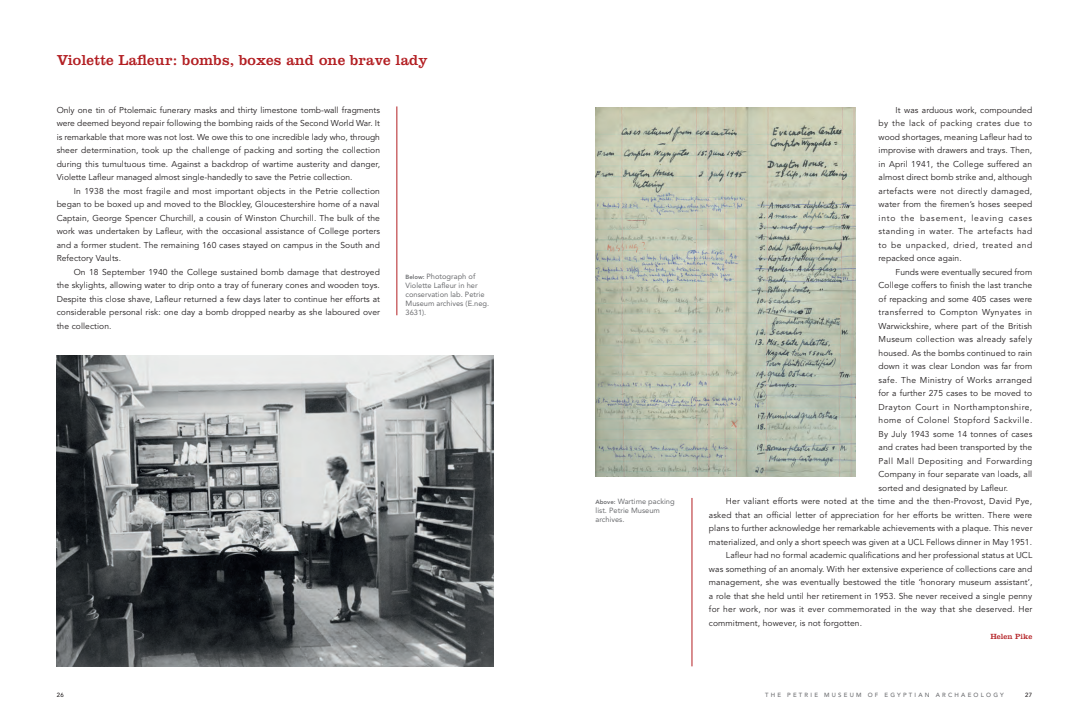
<style>
.page{position:relative;width:1089px;height:723px;background:#fff}
.page>*{position:absolute;margin:0;border:0;box-sizing:border-box;transform-origin:0 0}
.t1{font:15px "Clarendon LT Std";letter-spacing:.01em;color:#b31f23}
.t2{font:8.5px/13.5px "Avenir LT Std";letter-spacing:.01em;color:#231f20;text-align:justify}
.t3{font:8.5px "Avenir LT Std";letter-spacing:.05em;color:#231f20}
.t4{font:8.5px "Avenir LT Std";letter-spacing:.045em;color:#231f20}
.t5{font:8.5px "Avenir LT Std";letter-spacing:.03em;color:#231f20}
.t6{font:8.5px "Avenir LT Std";letter-spacing:.035em;color:#231f20}
.t7{font:7.8px "Clarendon LT Std";letter-spacing:.01em;color:#b31f23}
.t8{font:7.5px/9px "Avenir LT Std";color:#6c6d70}
.t9{font:500 6px "Avenir LT Std";letter-spacing:.37em;color:#6c6d70}
.t10{font:500 6px "Avenir LT Std";color:#231f20}
.s1{font-weight:800;font-size:6px}
</style>
<div class="page">
<img style="left:57px;top:356px;width:436px;height:310px">
<img style="left:595px;top:107px;width:260px;height:370px">
<hr style="left:396px;top:106px;width:1px;height:209px;background:#b31f23">
<hr style="left:691px;top:498px;width:1px;height:168px;background:#b31f23">
<h1 class="t1" style="left:57px;top:51px;width:372px">Violette Lafleur: bombs, boxes and one brave lady</h1>
<p class="t2" style="left:57px;top:103px;width:325px">Only one tin of Ptolemaic funerary masks and thirty limestone tomb-wall fragments were deemed beyond repair following the bombing raids of the Second World War. It is remarkable that more was not lost. We owe this to one incredible lady who, through sheer determination, took up the challenge of packing and sorting the collection during this tumultuous time. Against a backdrop of wartime austerity and danger, Violette Lafleur managed almost single-handedly to save the Petrie collection.</p>
<p class="t2" style="left:57px;top:184px;width:325px;text-indent:17px">In 1938 the most fragile and most important objects in the Petrie collection began to be boxed up and moved to the Blockley, Gloucestershire home of a naval Captain, George Spencer Churchill, a cousin of Winston Churchill. The bulk of the work was undertaken by Lafleur, with the occasional assistance of College porters and a former student. The remaining 160 cases stayed on campus in the South and Refectory Vaults.</p>
<p class="t2" style="left:57px;top:265px;width:325px;text-indent:17px">On 18 September 1940 the College sustained bomb damage that destroyed the skylights, allowing water to drip onto a tray of funerary cones and wooden toys.<br>Despite this close shave, Lafleur returned a few days later to continue her efforts at considerable personal risk: one day a bomb dropped nearby as she laboured over the collection.</p>
<p class="t8" style="left:405px;top:272px;width:85px"><span class="s1">Below:</span> Photograph of<br>Violette Lafleur in her conservation lab. Petrie<br>Museum archives (E.neg.<br>3631).</p>
<p class="t8" style="left:595px;top:497px;width:81px"><span class="s1">Above:</span> Wartime packing list. Petrie Museum archives.</p>
<p class="t2" style="left:878px;top:103px;width:155px;text-indent:17px">It was arduous work, compounded by the lack of packing crates due to wood shortages, meaning Lafleur had to improvise with drawers and trays. Then, in April 1941, the College suffered an almost direct bomb strike and, although artefacts were not directly damaged, water from the firemen’s hoses seeped into the basement, leaving cases standing in water. The artefacts had to be unpacked, dried, treated and repacked once again.</p>
<p class="t2" style="left:895px;top:265px;width:138px">Funds were eventually secured from</p>
<p class="t2" style="left:878px;top:279px;width:155px">College coffers to finish the last tranche</p>
<p class="t2" style="left:878px;top:292px;width:155px">of repacking and some 405 cases were</p>
<p class="t4" style="left:878px;top:307px;width:155px">transferred to Compton Wynyates in</p>
<p class="t2" style="left:878px;top:319px;width:155px">Warwickshire, where part of the British</p>
<p class="t5" style="left:878px;top:334px;width:155px">Museum collection was already safely</p>
<p class="t2" style="left:878px;top:346px;width:155px">housed. As the bombs continued to rain</p>
<p class="t2" style="left:878px;top:360px;width:155px">down it was clear London was far from</p>
<p class="t6" style="left:878px;top:375px;width:155px">safe. The Ministry of Works arranged</p>
<p class="t2" style="left:878px;top:387px;width:155px">for a further 275 cases to be moved to</p>
<p class="t3" style="left:878px;top:402px;width:155px">Drayton Court in Northamptonshire,</p>
<p class="t3" style="left:878px;top:415px;width:155px">home of Colonel Stopford Sackville.</p>
<p class="t2" style="left:878px;top:427px;width:155px">By July 1943 some 14 tonnes of cases</p>
<p class="t2" style="left:878px;top:441px;width:155px">and crates had been transported by the</p>
<p class="t4" style="left:878px;top:456px;width:155px">Pall Mall Depositing and Forwarding</p>
<p class="t2" style="left:878px;top:468px;width:155px">Company in four separate van loads, all</p>
<p class="t2" style="left:878px;top:481px;width:131px">sorted and designated by Lafleur.</p>
<p class="t2" style="left:726px;top:495px;width:308px">Her valiant efforts were noted at the time and the then-Provost, David Pye,</p>
<p class="t2" style="left:709px;top:508px;width:325px">asked that an official letter of appreciation for her efforts be written. There were</p>
<p class="t2" style="left:709px;top:522px;width:325px">plans to further acknowledge her remarkable achievements with a plaque. This never</p>
<p class="t2" style="left:709px;top:535px;width:325px">materialized, and only a short speech was given at a UCL Fellows dinner in May 1951.</p>
<p class="t2" style="left:726px;top:549px;width:308px">Lafleur had no formal academic qualifications and her professional status at UCL</p>
<p class="t2" style="left:709px;top:562px;width:325px">was something of an anomaly. With her extensive experience of collections care and</p>
<p class="t2" style="left:709px;top:576px;width:325px">management, she was eventually bestowed the title ‘honorary museum assistant’,</p>
<p class="t2" style="left:709px;top:589px;width:325px">a role that she held until her retirement in 1953. She never received a single penny</p>
<p class="t2" style="left:709px;top:603px;width:325px">for her work, nor was it ever commemorated in the way that she deserved. Her</p>
<p class="t2" style="left:709px;top:616px;width:154px">commitment, however, is not forgotten.</p>
<p class="t7" style="left:990px;top:632px;width:43px">Helen Pike</p>
<p class="t10" style="left:57px;top:691px;width:8px">26</p>
<p class="t9" style="left:765px;top:691px;width:240px">THE PETRIE MUSEUM OF EGYPTIAN ARCHAEOLOGY</p>
<p class="t10" style="left:1025px;top:691px;width:8px">27</p>
</div>
